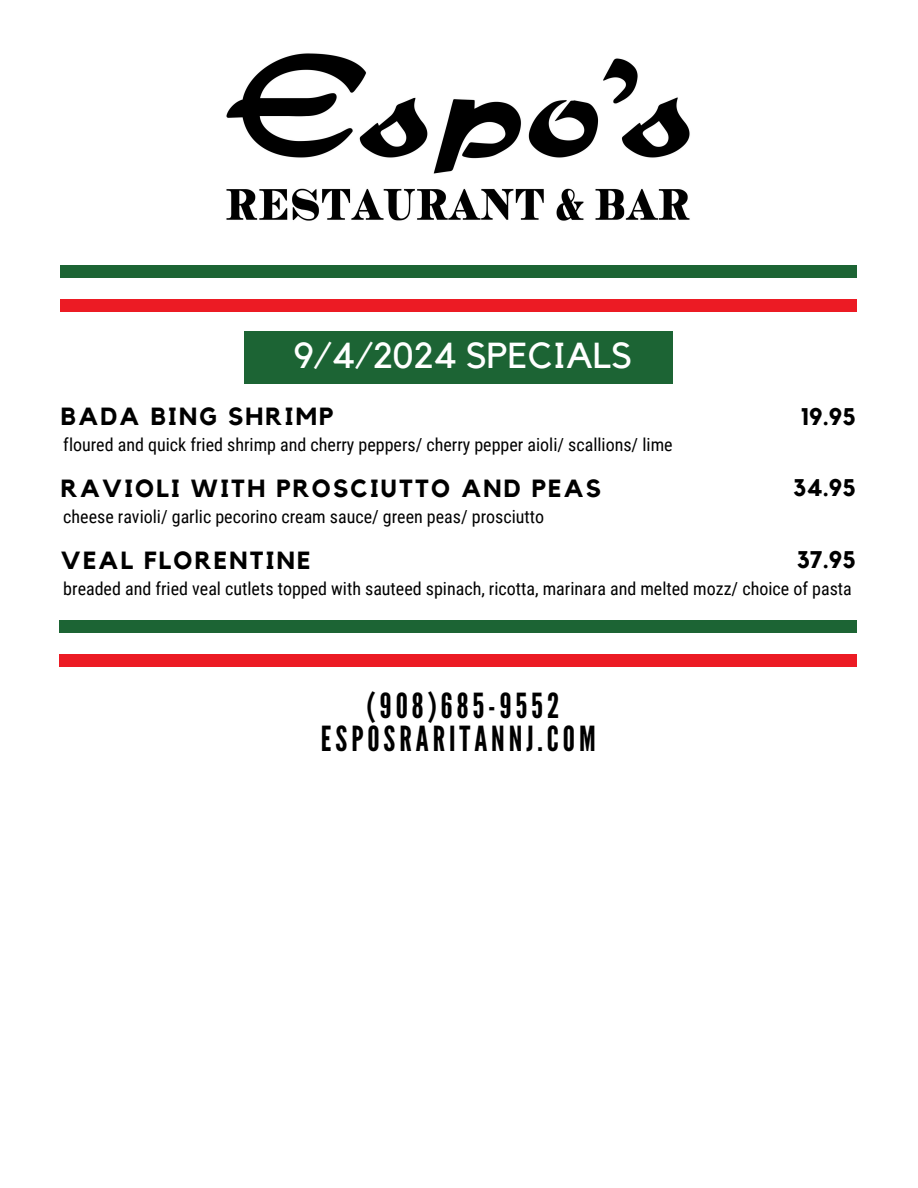
<style>
.page{position:relative;width:918px;height:1188px;background:#fff}
.page>*{position:absolute;margin:0;border:0;box-sizing:border-box;transform-origin:0 0}
.t1{font:36px "Kollektif";color:#fff}
.t2{font:34.5px/33.8px "League Gothic";letter-spacing:.115em;color:#000;text-align:center}
.t3{font:700 24.75px "Kollektif";letter-spacing:.09em;color:#000}
.t4{font:700 24px "Kollektif";color:#000}
.t5{font:18px "Roboto Condensed";color:#000}
</style>
<div class="page">
<div style="left:60px;top:299px;width:796px;height:13px;background:#ec1b24"></div>
<div style="left:60px;top:265px;width:796px;height:12px;background:#1c6434"></div>
<div style="left:244px;top:332px;width:429px;height:52px;background:#1c6434"></div>
<img style="left:226px;top:53px;width:464px;height:168px">
<div style="left:60px;top:654px;width:797px;height:13px;background:#ec1b24"></div>
<div style="left:60px;top:620px;width:797px;height:12px;background:#1c6434"></div>
<h1 class="t1" style="left:294px;top:339px;width:340px">9/4/2024 SPECIALS</h1>
<h2 class="t3" style="left:61px;top:405px;width:274px">BADA BING SHRIMP</h2>
<p class="t4" style="left:800px;top:405px;width:57px">19.95</p>
<h2 class="t5" style="left:63px;top:434px;width:611px">floured and quick fried shrimp and cherry peppers/ cherry pepper aioli/ scallions/ lime</h2>
<h2 class="t3" style="left:61px;top:477px;width:542px">RAVIOLI WITH PROSCIUTTO AND PEAS</h2>
<p class="t4" style="left:793px;top:477px;width:64px">34.95</p>
<h1 class="t5" style="left:63px;top:506px;width:482px">cheese ravioli/ garlic pecorino cream sauce/ green peas/ prosciutto</h1>
<h2 class="t3" style="left:61px;top:549px;width:251px">VEAL FLORENTINE</h2>
<p class="t4" style="left:797px;top:549px;width:61px">37.95</p>
<h2 class="t5" style="left:63px;top:578px;width:790px">breaded and fried veal cutlets topped with sauteed spinach, ricotta, marinara and melted mozz/ choice of pasta</h2>
<h2 class="t2" style="left:321px;top:689px;width:276px">(908)685-9552<br>ESPOSRARITANNJ.COM</h2>
</div>
